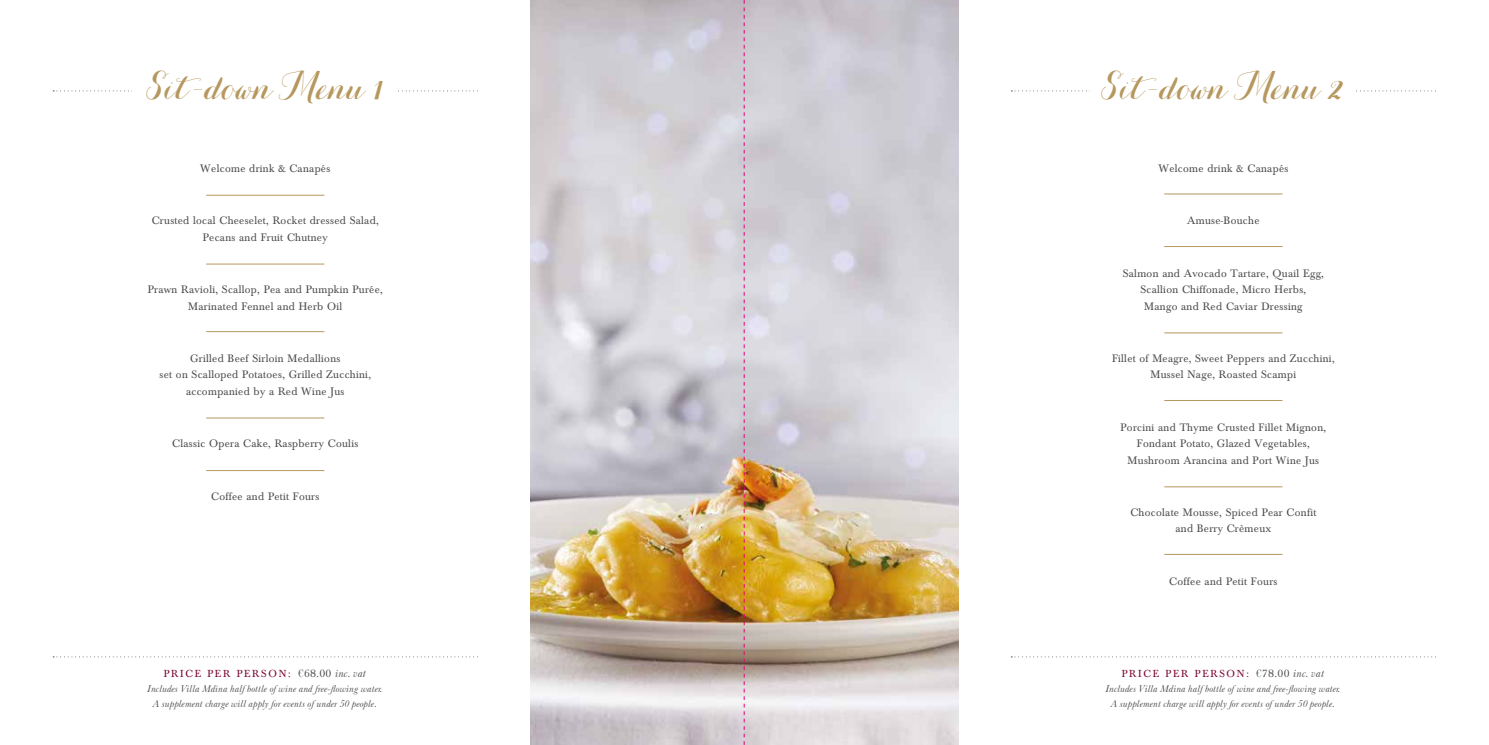
<style>
.page{position:relative;width:1489px;height:745px;background:#fff}
.page>*{position:absolute;margin:0;border:0;box-sizing:border-box;transform-origin:0 0}
.t1{font:italic 900 37.5px "Carolyna Pro";color:#b6975e;scale:.9 1}
.t2{font:11.25px/16.2px "Baskerville";letter-spacing:.03em;color:#4a4a49;text-align:center}
.t3{font:10.62px "Baskerville";letter-spacing:.17em;color:#780232}
.t4{font:italic 10px/15px "Baskerville No 2 BT";color:#4a4a49;text-align:center}
.s1{font-family:"Bask Old Face";font-size:11.25px;color:#4a4a49}
.s2{font-size:11.25px;color:#4a4a49}
.s3{font-family:"Baskerville No 2 BT";font-style:italic;font-size:11.25px;color:#4a4a49}
</style>
<div class="page">
<img style="left:530px;top:0;width:213px;height:744px">
<svg style="left:53px;top:656px;width:425px;height:1px"></svg>
<hr style="left:206px;top:263px;width:118px;height:1px;background:#b6975e">
<hr style="left:206px;top:331px;width:118px;height:1px;background:#b6975e">
<hr style="left:206px;top:417px;width:118px;height:1px;background:#b6975e">
<hr style="left:206px;top:470px;width:118px;height:1px;background:#b6975e">
<svg style="left:53px;top:91px;width:425px;height:1px"></svg>
<div style="left:132px;top:69px;width:266px;height:49px;background:#fff"></div>
<hr style="left:206px;top:195px;width:118px;height:1px;background:#b6975e">
<svg style="left:1011px;top:91px;width:425px;height:1px"></svg>
<div style="left:1090px;top:69px;width:266px;height:49px;background:#fff"></div>
<hr style="left:1164px;top:193px;width:117px;height:1px;background:#b6975e">
<hr style="left:1164px;top:246px;width:117px;height:1px;background:#b6975e">
<hr style="left:1164px;top:332px;width:117px;height:1px;background:#b6975e">
<hr style="left:1164px;top:400px;width:117px;height:1px;background:#b6975e">
<hr style="left:1164px;top:486px;width:117px;height:1px;background:#b6975e">
<hr style="left:1164px;top:553px;width:117px;height:1px;background:#b6975e">
<svg style="left:744px;top:0;width:214px;height:744px;background:#d1c8c0"></svg>
<svg style="left:1011px;top:656px;width:425px;height:1px"></svg>
<svg style="left:743px;top:0;width:1px;height:744px"></svg>
<h1 class="t1" style="left:145px;top:64px;width:279px">Sit-downMenu1</h1>
<h1 class="t1" style="left:1100px;top:64px;width:286px">Sit-downMenu2</h1>
<p class="t2" style="left:200px;top:160px;width:131px">Welcome drink &amp; Canapés</p>
<p class="t2" style="left:152px;top:213px;width:228px">Crusted local Cheeselet, Rocket dressed Salad,<br>Pecans and Fruit Chutney</p>
<p class="t2" style="left:148px;top:281px;width:236px">Prawn Ravioli, Scallop, Pea and Pumpkin Purée,<br>Marinated Fennel and Herb Oil</p>
<p class="t2" style="left:159px;top:350px;width:213px">Grilled Beef Sirloin Medallions<br>set on Scalloped Potatoes, Grilled Zucchini, accompanied by a Red Wine Jus</p>
<p class="t2" style="left:172px;top:435px;width:187px">Classic Opera Cake, Raspberry Coulis</p>
<p class="t2" style="left:211px;top:488px;width:110px">Coffee and Petit Fours</p>
<p class="t3" style="left:164px;top:667px;width:204px">PRICE PER PERSON: <span class="s1">€</span><span class="s2">68.00</span> <span class="s3">inc. vat</span></p>
<p class="t4" style="left:148px;top:680px;width:236px">Includes Villa Mdina half bottle of wine and free-flowing water.<br>A supplement charge will apply for events of under 50 people.</p>
<p class="t2" style="left:1158px;top:160px;width:131px">Welcome drink &amp; Canapés</p>
<p class="t2" style="left:1187px;top:213px;width:74px">Amuse-Bouche</p>
<p class="t2" style="left:1122px;top:265px;width:203px">Salmon and Avocado Tartare, Quail Egg,<br>Scallion Chiffonade, Micro Herbs,<br>Mango and Red Caviar Dressing</p>
<p class="t2" style="left:1111px;top:350px;width:224px">Fillet of Meagre, Sweet Peppers and Zucchini,<br>Mussel Nage, Roasted Scampi</p>
<p class="t2" style="left:1120px;top:419px;width:207px">Porcini and Thyme Crusted Fillet Mignon,<br>Fondant Potato, Glazed Vegetables,<br>Mushroom Arancina and Port Wine Jus</p>
<p class="t2" style="left:1130px;top:504px;width:187px">Chocolate Mousse, Spiced Pear Confit and Berry Crèmeux</p>
<p class="t2" style="left:1169px;top:573px;width:110px">Coffee and Petit Fours</p>
<p class="t3" style="left:1121px;top:667px;width:204px">PRICE PER PERSON: <span class="s1">€</span><span class="s2">78.00</span> <span class="s3">inc. vat</span></p>
<p class="t4" style="left:1105px;top:680px;width:236px">Includes Villa Mdina half bottle of wine and free-flowing water.<br>A supplement charge will apply for events of under 50 people.</p>
</div>
